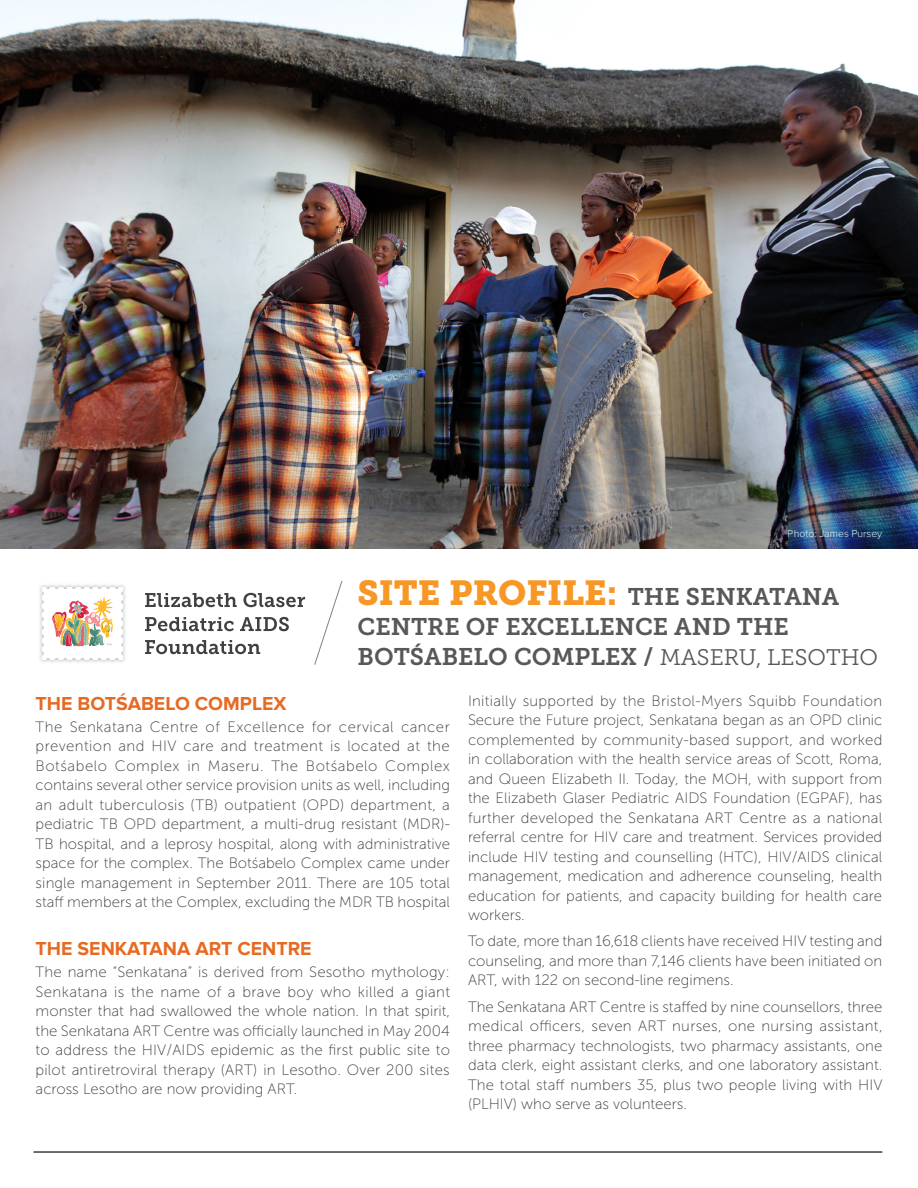
<style>
.page{position:relative;width:918px;height:1188px;background:#fff}
.page>*{position:absolute;margin:0;border:0;box-sizing:border-box;transform-origin:0 0}
.t1{font:34.5px "Museo Slab 900";color:#f79726}
.t2{font:24px/30px "Museo Slab 700";color:#57585a}
.t3{font:700 19.5px "Proxima Nova";color:#e76a22}
.body{font:15px/19.5px "Museo Sans 100";color:#3e3e3f;text-align:justify}
.t4{font:300 10.5px "Proxima Nova";color:#fff}
.s1{font-family:"Museo Slab 700";font-size:24px;color:#57585a}
.s2{font-family:"Museo Slab 300";font-size:22.5px}
</style>
<div class="page">
<hr style="left:33px;top:1151px;width:849px;height:2px;background:#3e3e3f">
<img style="left:0;top:0;width:918px;height:548px">
<svg style="left:314px;top:581px;width:29px;height:84px"></svg>
<svg style="left:145px;top:593px;width:92px;height:14px"></svg>
<svg style="left:243px;top:593px;width:62px;height:14px"></svg>
<svg style="left:145px;top:617px;width:89px;height:14px"></svg>
<svg style="left:240px;top:617px;width:49px;height:14px"></svg>
<svg style="left:145px;top:640px;width:115px;height:14px"></svg>
<img style="left:39px;top:585px;width:87px;height:77px">
<svg style="left:42px;top:587px;width:81px;height:73px"></svg>
<p class="t4" style="left:788px;top:527px;width:96px">Photo: James Pursey</p>
<p class="t1" style="left:357px;top:573px;width:483px">SITE PROFILE: <span class="s1">THE SENKATANA</span></p>
<p class="t2" style="left:357px;top:612px;width:522px">CENTRE OF EXCELLENCE AND THE<br>BOTŚABELO COMPLEX / <span class="s2">MASERU, LESOTHO</span></p>
<p class="t3" style="left:36px;top:692px;width:253px">THE BOTŚABELO COMPLEX</p>
<p class="body" style="left:36px;top:717px;width:416px">The Senkatana Centre of Excellence for cervical cancer prevention and HIV care and treatment is located at the Botśabelo Complex in Maseru. The Botśabelo Complex contains several other service provision units as well, including an adult tuberculosis (TB) outpatient (OPD) department, a pediatric TB OPD department, a multi-drug resistant (MDR)- TB hospital, and a leprosy hospital, along with administrative space for the complex. The Botśabelo Complex came under single management in September 2011. There are 105 total staff members at the Complex, excluding the MDR TB hospital</p>
<p class="t3" style="left:36px;top:937px;width:277px">THE SENKATANA ART CENTRE</p>
<p class="body" style="left:36px;top:962px;width:416px">The name “Senkatana” is derived from Sesotho mythology:<br>Senkatana is the name of a brave boy who killed a giant monster that had swallowed the whole nation. In that spirit, the Senkatana ART Centre was officially launched in May 2004 to address the HIV/AIDS epidemic as the first public site to pilot antiretroviral therapy (ART) in Lesotho. Over 200 sites across Lesotho are now providing ART.</p>
<p class="body" style="left:468px;top:691px;width:416px">Initially supported by the Bristol-Myers Squibb Foundation Secure the Future project, Senkatana began as an OPD clinic complemented by community-based support, and worked in collaboration with the health service areas of Scott, Roma, and Queen Elizabeth II. Today, the MOH, with support from the Elizabeth Glaser Pediatric AIDS Foundation (EGPAF), has further developed the Senkatana ART Centre as a national referral centre for HIV care and treatment. Services provided include HIV testing and counselling (HTC), HIV/AIDS clinical management, medication and adherence counseling, health education for patients, and capacity building for health care workers.</p>
<p class="body" style="left:468px;top:932px;width:416px">To date, more than 16,618 clients have received HIV testing and counseling, and more than 7,146 clients have been initiated on ART, with 122 on second-line regimens.</p>
<p class="body" style="left:468px;top:997px;width:416px">The Senkatana ART Centre is staffed by nine counsellors, three medical officers, seven ART nurses, one nursing assistant, three pharmacy technologists, two pharmacy assistants, one data clerk, eight assistant clerks, and one laboratory assistant.<br>The total staff numbers 35, plus two people living with HIV (PLHIV) who serve as volunteers.</p>
</div>
